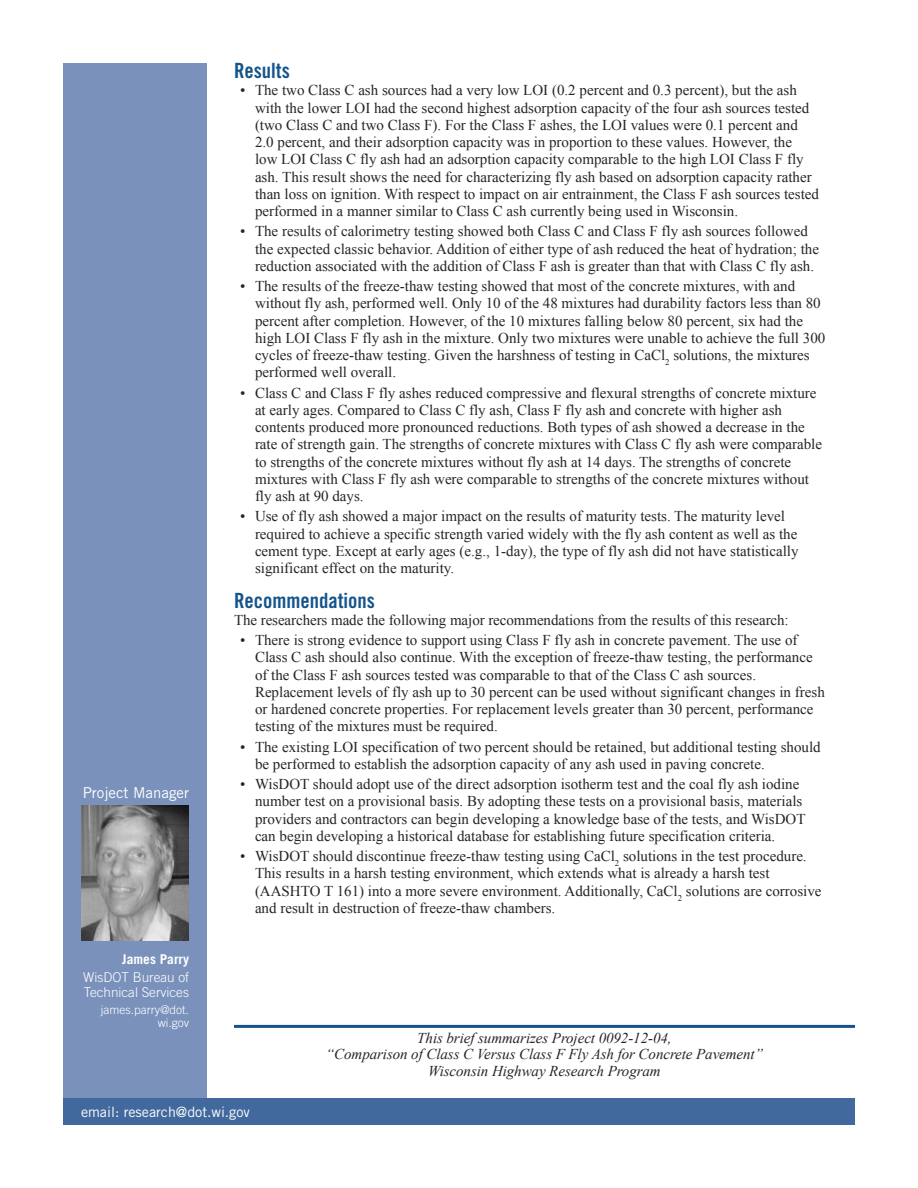
<style>
.page{position:relative;width:918px;height:1188px;background:#fff}
.page>*{position:absolute;margin:0;border:0;box-sizing:border-box;transform-origin:0 0}
.Subhead_Blue{font:21px "Trade Gothic LT Std Bd Cn 20";color:#15548b}
.Body_Copy_space_p2{font:15px/17.2px "Times New Roman";color:#272425}
.t1{font:italic 15px/16.5px "Times New Roman";letter-spacing:-.005em;color:#272425;text-align:center}
.Author_Sidebar_Subhe{font:15px "Trade Gothic LT Std";color:#fff}
.t2{font:14.25px "Trade Gothic LT Std";color:#fff}
.Author_Place_of_Work{font:300 13.5px/15px "Trade Gothic LT Std";color:#fff}
.Author_Name{font:700 13.5px "Trade Gothic LT Std";color:#fff}
.Author_email_address{font:300 12px/13.5px "Trade Gothic LT Std";color:#fff;text-align:right}
</style>
<div class="page">
<div style="left:63px;top:63px;width:144px;height:1062px;background:#7991bb"></div>
<hr style="left:234px;top:1025px;width:621px;height:3px;background:#15548b">
<div style="left:63px;top:1098px;width:792px;height:27px;background:#41699d"></div>
<img style="left:81px;top:805px;width:108px;height:135px">
<p class="Author_Sidebar_Subhe" style="left:83px;top:783px;width:108px">Project Manager</p>
<p class="Author_Name" style="left:122px;top:951px;width:68px">James Parry</p>
<p class="Author_Place_of_Work" style="left:83px;top:970px;width:107px">WisDOT Bureau of<br>Technical Services</p>
<p class="Author_email_address" style="left:101px;top:1002px;width:90px">james.parry@dot. wi.gov</p>
<p class="Subhead_Blue" style="left:234px;top:58px;width:57px">Results</p>
<p class="Body_Copy_space_p2" style="left:255px;top:82px;width:566px;text-indent:-15px">• The two Class C ash sources had a very low LOI (0.2 percent and 0.3 percent), but the ash with the lower LOI had the second highest adsorption capacity of the four ash sources tested (two Class C and two Class F). For the Class F ashes, the LOI values were 0.1 percent and 2.0 percent, and their adsorption capacity was in proportion to these values. However, the<br>low LOI Class C fly ash had an adsorption capacity comparable to the high LOI Class F fly ash. This result shows the need for characterizing fly ash based on adsorption capacity rather than loss on ignition. With respect to impact on air entrainment, the Class F ash sources tested performed in a manner similar to Class C ash currently being used in Wisconsin.</p>
<p class="Body_Copy_space_p2" style="left:255px;top:223px;width:566px;text-indent:-15px">• The results of calorimetry testing showed both Class C and Class F fly ash sources followed the expected classic behavior. Addition of either type of ash reduced the heat of hydration; the reduction associated with the addition of Class F ash is greater than that with Class C fly ash.</p>
<p class="Body_Copy_space_p2" style="left:255px;top:277px;width:572px;text-indent:-15px">• The results of the freeze-thaw testing showed that most of the concrete mixtures, with and without fly ash, performed well. Only 10 of the 48 mixtures had durability factors less than 80 percent after completion. However, of the 10 mixtures falling below 80 percent, six had the high LOI Class F fly ash in the mixture. Only two mixtures were unable to achieve the full 300 cycles of freeze-thaw testing. Given the harshness of testing in CaCl<sub>2</sub> solutions, the mixtures performed well overall.</p>
<p class="Body_Copy_space_p2" style="left:255px;top:384px;width:569px;text-indent:-15px">• Class C and Class F fly ashes reduced compressive and flexural strengths of concrete mixture at early ages. Compared to Class C fly ash, Class F fly ash and concrete with higher ash contents produced more pronounced reductions. Both types of ash showed a decrease in the rate of strength gain. The strengths of concrete mixtures with Class C fly ash were comparable to strengths of the concrete mixtures without fly ash at 14 days. The strengths of concrete mixtures with Class F fly ash were comparable to strengths of the concrete mixtures without fly ash at 90 days.</p>
<p class="Body_Copy_space_p2" style="left:255px;top:508px;width:545px;text-indent:-15px">• Use of fly ash showed a major impact on the results of maturity tests. The maturity level required to achieve a specific strength varied widely with the fly ash content as well as the cement type. Except at early ages (e.g., 1-day), the type of fly ash did not have statistically significant effect on the maturity.</p>
<p class="Subhead_Blue" style="left:234px;top:587px;width:143px">Recommendations</p>
<p class="Body_Copy_space_p2" style="left:234px;top:611px;width:556px">The researchers made the following major recommendations from the results of this research:</p>
<p class="Body_Copy_space_p2" style="left:255px;top:631px;width:571px;text-indent:-15px">• There is strong evidence to support using Class F fly ash in concrete pavement. The use of Class C ash should also continue. With the exception of freeze-thaw testing, the performance of the Class F ash sources tested was comparable to that of the Class C ash sources.<br>Replacement levels of fly ash up to 30 percent can be used without significant changes in fresh or hardened concrete properties. For replacement levels greater than 30 percent, performance testing of the mixtures must be required.</p>
<p class="Body_Copy_space_p2" style="left:255px;top:738px;width:567px;text-indent:-15px">• The existing LOI specification of two percent should be retained, but additional testing should be performed to establish the adsorption capacity of any ash used in paving concrete.</p>
<p class="Body_Copy_space_p2" style="left:255px;top:775px;width:552px;text-indent:-15px">• WisDOT should adopt use of the direct adsorption isotherm test and the coal fly ash iodine number test on a provisional basis. By adopting these tests on a provisional basis, materials providers and contractors can begin developing a knowledge base of the tests, and WisDOT can begin developing a historical database for establishing future specification criteria.</p>
<p class="Body_Copy_space_p2" style="left:255px;top:847px;width:568px;text-indent:-15px">• WisDOT should discontinue freeze-thaw testing using CaCl<sub>2</sub> solutions in the test procedure.<br>This results in a harsh testing environment, which extends what is already a harsh test (AASHTO T 161) into a more severe environment. Additionally, CaCl<sub>2</sub> solutions are corrosive and result in destruction of freeze-thaw chambers.</p>
<p class="t1" style="left:326px;top:1029px;width:439px">This brief summarizes Project 0092-12-04,<br>“Comparison of Class C Versus Class F Fly Ash for Concrete Pavement”<br>Wisconsin Highway Research Program</p>
<p class="t2" style="left:81px;top:1103px;width:170px">email: research@dot.wi.gov</p>
</div>
